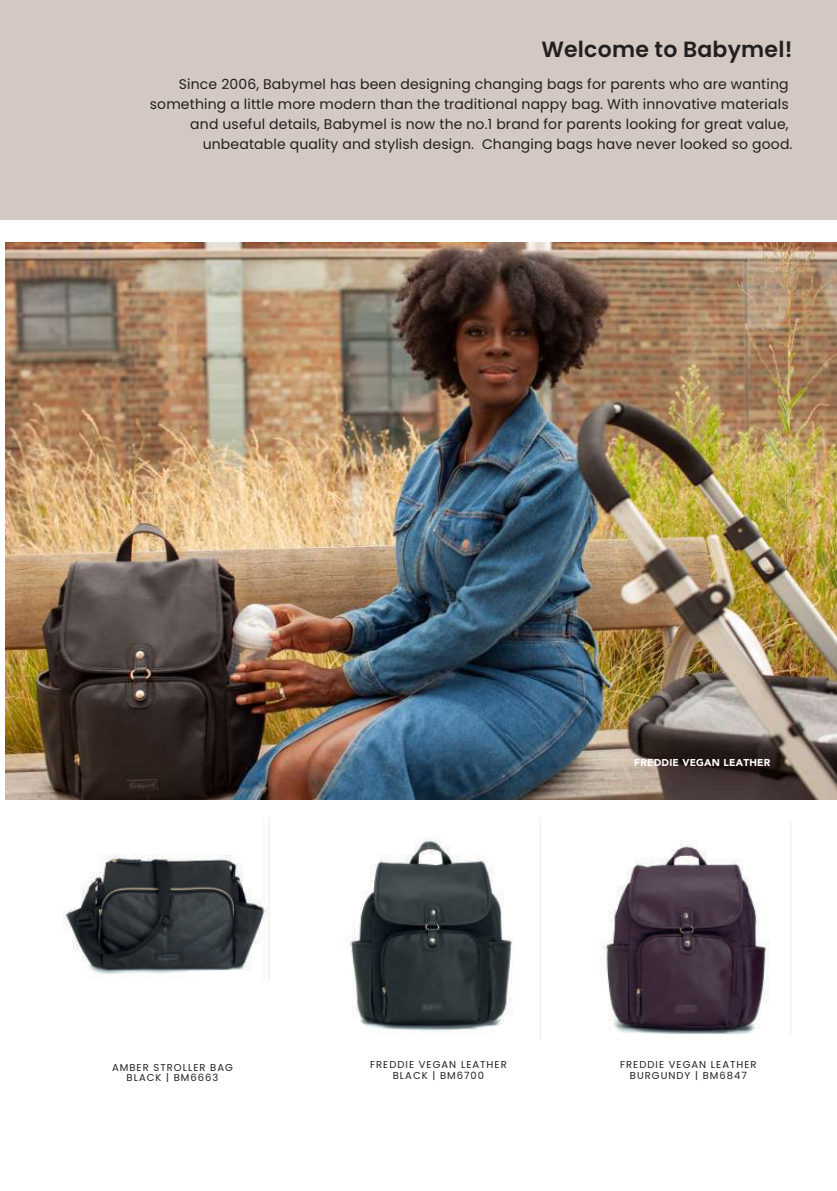
<style>
.page{position:relative;width:837px;height:1191px;background:#fff}
.page>*{position:absolute;margin:0;border:0;box-sizing:border-box;transform-origin:0 0}
.t1{font:600 22px "Poppins";letter-spacing:.01em;color:#231f20}
.t2{font:14px/20px "Poppins";letter-spacing:.01em;color:#231f20;text-align:right}
.t3{font:10px/11.2px "Poppins";letter-spacing:.1em;color:#231f20;text-align:center}
.t4{font:900 10px "Avenir";letter-spacing:.025em;color:#fff}
</style>
<div class="page">
<div style="left:0;top:0;width:836px;height:219px;background:#d3c8c2"></div>
<img style="left:64px;top:854px;width:205px;height:120px">
<img style="left:349px;top:837px;width:164px;height:195px">
<img style="left:600px;top:840px;width:169px;height:193px">
<img style="left:5px;top:242px;width:831px;height:557px">
<h1 class="t1" style="left:541px;top:37px;width:252px">Welcome to Babymel!</h1>
<p class="t2" style="left:150px;top:74px;width:644px">Since 2006, Babymel has been designing changing bags for parents who are wanting something a little more modern than the traditional nappy bag. With innovative materials and useful details, Babymel is now the no.1 brand for parents looking for great value, unbeatable quality and stylish design. Changing bags have never looked so good.</p>
<p class="t3" style="left:112px;top:1062px;width:122px;line-height:10.4px">AMBER STROLLER BAG<br>BLACK | BM6663</p>
<p class="t4" style="left:634px;top:753px;width:137px">FREDDIE VEGAN LEATHER</p>
<p class="t3" style="left:370px;top:1059px;width:138px">FREDDIE VEGAN LEATHER<br>BLACK | BM6700</p>
<p class="t3" style="left:620px;top:1059px;width:138px">FREDDIE VEGAN LEATHER<br>BURGUNDY | BM6847</p>
</div>
